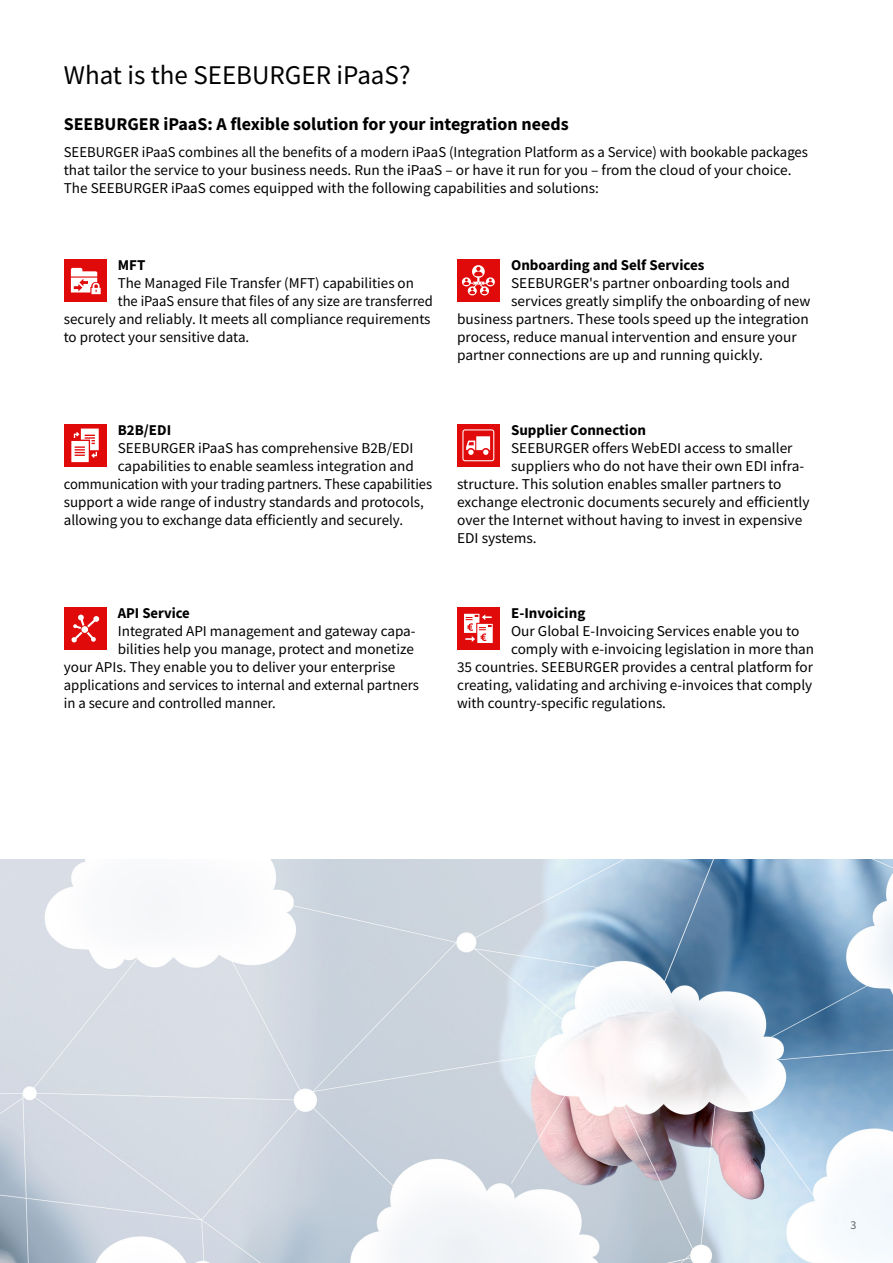
<style>
.page{position:relative;width:893px;height:1263px;background:#fff}
.page>*{position:absolute;margin:0;border:0;box-sizing:border-box;transform-origin:0 0}
.t1{font:27px "Source Sans Pro";color:#000}
.t2{font:700 18px "Source Sans Pro";color:#000}
.t3{font:15px/18px "Source Sans Pro";color:#000}
.t4{font:700 15px "Source Sans Pro";color:#000}
.t5{font:12px "Source Sans Pro";color:#646464}
</style>
<div class="page">
<img style="left:0;top:859px;width:893px;height:404px">
<div style="left:457px;top:607px;width:43px;height:43px;background:#e10a0a"></div>
<svg style="left:464px;top:614px;width:29px;height:29px"></svg>
<div style="left:64px;top:607px;width:42px;height:43px;background:#e10a0a"></div>
<svg style="left:72px;top:615px;width:27px;height:27px"></svg>
<div style="left:457px;top:424px;width:43px;height:43px;background:#e10a0a"></div>
<svg style="left:462px;top:429px;width:32px;height:32px"></svg>
<div style="left:64px;top:424px;width:42px;height:43px;background:#e10a0a"></div>
<svg style="left:71px;top:429px;width:28px;height:33px"></svg>
<div style="left:457px;top:259px;width:43px;height:43px;background:#e10a0a"></div>
<svg style="left:462px;top:265px;width:33px;height:30px"></svg>
<div style="left:64px;top:259px;width:42px;height:43px;background:#e10a0a"></div>
<svg style="left:71px;top:268px;width:30px;height:26px"></svg>
<h1 class="t1" style="left:64px;top:58px;width:348px">What is the SEEBURGER iPaaS?</h1>
<p class="t2" style="left:64px;top:112px;width:506px">SEEBURGER iPaaS: A flexible solution for your integration needs</p>
<p class="t3" style="left:64px;top:142px;width:746px">SEEBURGER iPaaS combines all the benefits of a modern iPaaS (Integration Platform as a Service) with bookable packages that tailor the service to your business needs. Run the iPaaS – or have it run for you – from the cloud of your choice.<br>The SEEBURGER iPaaS comes equipped with the following capabilities and solutions:</p>
<p class="t4" style="left:118px;top:255px;width:29px">MFT</p>
<p class="t3" style="left:118px;top:274px;width:298px">The Managed File Transfer (MFT) capabilities on</p>
<p class="t3" style="left:118px;top:292px;width:317px">the iPaaS ensure that files of any size are transferred</p>
<p class="t3" style="left:64px;top:310px;width:368px">securely and reliably. It meets all compliance requirements</p>
<p class="t3" style="left:64px;top:328px;width:187px">to protect your sensitive data.</p>
<p class="t4" style="left:118px;top:420px;width:55px">B2B/EDI</p>
<p class="t3" style="left:118px;top:439px;width:297px">SEEBURGER iPaaS has comprehensive B2B/EDI</p>
<p class="t3" style="left:118px;top:457px;width:297px">capabilities to enable seamless integration and</p>
<p class="t3" style="left:64px;top:475px;width:370px">communication with your trading partners. These capabilities</p>
<p class="t3" style="left:64px;top:493px;width:362px">support a wide range of industry standards and protocols,</p>
<p class="t3" style="left:64px;top:511px;width:341px">allowing you to exchange data efficiently and securely.</p>
<p class="t4" style="left:118px;top:603px;width:74px">API Service</p>
<p class="t3" style="left:118px;top:622px;width:298px">Integrated API management and gateway capa-</p>
<p class="t3" style="left:118px;top:640px;width:298px">bilities help you manage, protect and monetize</p>
<p class="t3" style="left:64px;top:658px;width:333px">your APIs. They enable you to deliver your enterprise</p>
<p class="t3" style="left:64px;top:676px;width:357px">applications and services to internal and external partners</p>
<p class="t3" style="left:64px;top:694px;width:213px">in a secure and controlled manner.</p>
<p class="t4" style="left:511px;top:255px;width:195px">Onboarding and Self Services</p>
<p class="t3" style="left:511px;top:274px;width:280px">SEEBURGER's partner onboarding tools and</p>
<p class="t3" style="left:511px;top:292px;width:301px">services greatly simplify the onboarding of new</p>
<p class="t3" style="left:457px;top:310px;width:353px">business partners. These tools speed up the integration</p>
<p class="t3" style="left:457px;top:328px;width:341px">process, reduce manual intervention and ensure your</p>
<p class="t3" style="left:457px;top:346px;width:307px">partner connections are up and running quickly.</p>
<p class="t4" style="left:511px;top:420px;width:136px">Supplier Connection</p>
<p class="t3" style="left:511px;top:439px;width:283px">SEEBURGER offers WebEDI access to smaller</p>
<p class="t3" style="left:511px;top:457px;width:293px">suppliers who do not have their own EDI infra-</p>
<p class="t3" style="left:457px;top:475px;width:326px">structure. This solution enables smaller partners to</p>
<p class="t3" style="left:457px;top:493px;width:354px">exchange electronic documents securely and efficiently</p>
<p class="t3" style="left:457px;top:511px;width:347px">over the Internet without having to invest in expensive</p>
<p class="t3" style="left:457px;top:529px;width:81px">EDI systems.</p>
<p class="t4" style="left:511px;top:603px;width:76px">E-Invoicing</p>
<p class="t3" style="left:511px;top:622px;width:290px">Our Global E-Invoicing Services enable you to</p>
<p class="t3" style="left:511px;top:640px;width:305px">comply with e-invoicing legislation in more than</p>
<p class="t3" style="left:457px;top:658px;width:357px">35 countries. SEEBURGER provides a central platform for</p>
<p class="t3" style="left:457px;top:676px;width:357px">creating, validating and archiving e-invoices that comply</p>
<p class="t3" style="left:457px;top:694px;width:210px">with country-specific regulations.</p>
<p class="t5" style="left:850px;top:1218px;width:7px">3</p>
</div>
